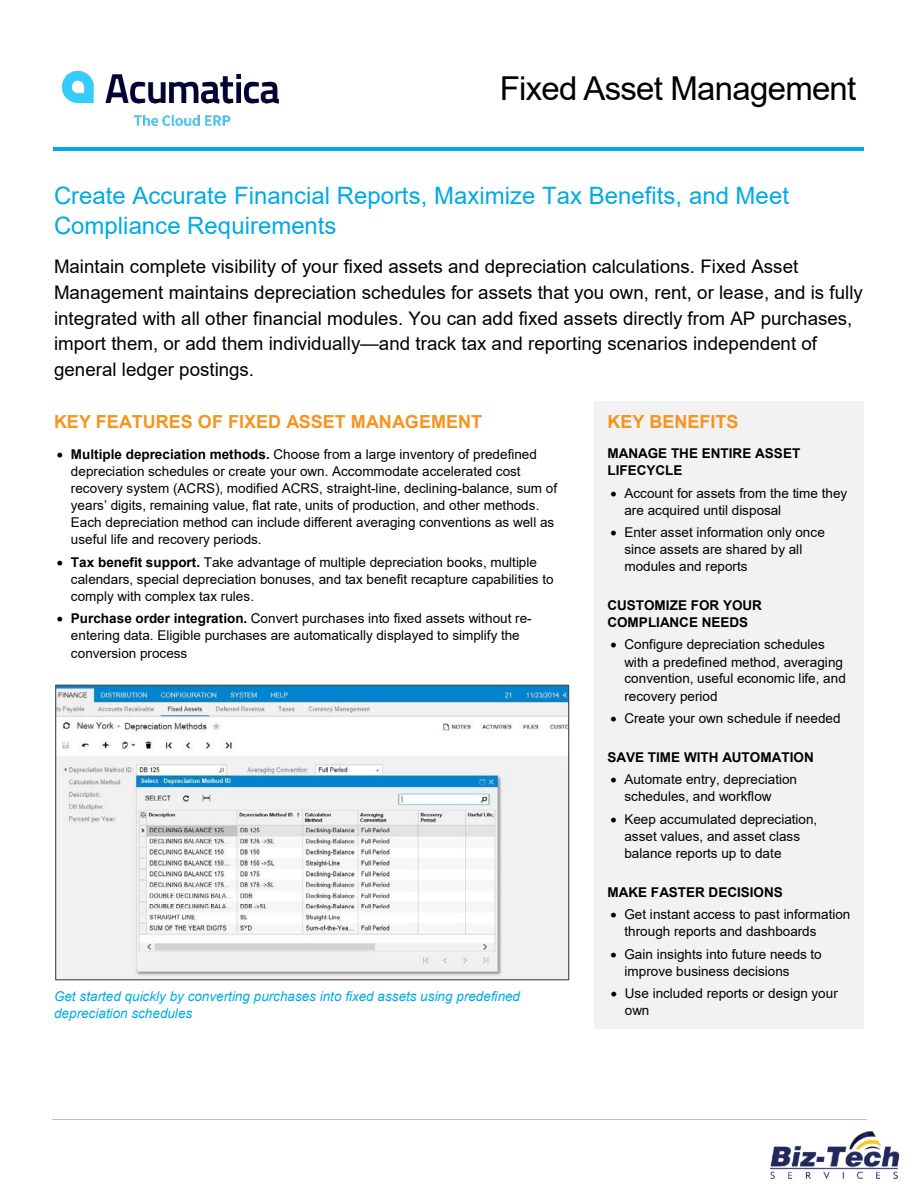
<style>
.page{position:relative;width:918px;height:1188px;background:#fff}
.page>*{position:absolute;margin:0;border:0;box-sizing:border-box;transform-origin:0 0}
.t1{font:33px "Arial";letter-spacing:-.02em;color:#000}
.t2{font:24px/30.5px "Arial";color:#00aae6}
.t3{font:18.75px/25.8px "Arial";color:#000}
.t4{font:700 18px "Arial";color:#f7941f}
.t5{font:13.5px/17.1px "Arial";letter-spacing:.005em;color:#000}
.t6{font:700 13.5px/17.1px "Arial";color:#000}
.t7{font:italic 13.5px/17.1px "Arial";letter-spacing:.005em;color:#00aae6}
.s1{font-weight:700}
</style>
<div class="page">
<hr style="left:52px;top:1120px;width:814px;height:1px;background:#bfbfbf">
<hr style="left:53px;top:147px;width:285px;height:3px;background:#00aae6">
<hr style="left:340px;top:147px;width:524px;height:3px;background:#00aae6">
<div style="left:594px;top:402px;width:14px;height:627px;background:#f2f2f2"></div>
<div style="left:608px;top:402px;width:242px;height:43px;background:#f2f2f2"></div>
<div style="left:608px;top:445px;width:242px;height:17px;background:#f2f2f2"></div>
<div style="left:608px;top:462px;width:242px;height:22px;background:#f2f2f2"></div>
<div style="left:608px;top:484px;width:242px;height:18px;background:#f2f2f2"></div>
<div style="left:608px;top:502px;width:242px;height:21px;background:#f2f2f2"></div>
<div style="left:608px;top:523px;width:242px;height:18px;background:#f2f2f2"></div>
<div style="left:608px;top:541px;width:242px;height:18px;background:#f2f2f2"></div>
<div style="left:608px;top:559px;width:242px;height:21px;background:#f2f2f2"></div>
<div style="left:608px;top:580px;width:242px;height:17px;background:#f2f2f2"></div>
<div style="left:608px;top:597px;width:242px;height:17px;background:#f2f2f2"></div>
<div style="left:608px;top:614px;width:242px;height:22px;background:#f2f2f2"></div>
<div style="left:608px;top:636px;width:242px;height:18px;background:#f2f2f2"></div>
<div style="left:608px;top:654px;width:242px;height:17px;background:#f2f2f2"></div>
<div style="left:608px;top:671px;width:242px;height:17px;background:#f2f2f2"></div>
<div style="left:608px;top:688px;width:242px;height:22px;background:#f2f2f2"></div>
<div style="left:608px;top:710px;width:242px;height:22px;background:#f2f2f2"></div>
<div style="left:608px;top:732px;width:242px;height:17px;background:#f2f2f2"></div>
<div style="left:608px;top:749px;width:242px;height:22px;background:#f2f2f2"></div>
<div style="left:608px;top:771px;width:242px;height:18px;background:#f2f2f2"></div>
<div style="left:608px;top:789px;width:242px;height:21px;background:#f2f2f2"></div>
<div style="left:608px;top:810px;width:242px;height:18px;background:#f2f2f2"></div>
<div style="left:608px;top:828px;width:242px;height:17px;background:#f2f2f2"></div>
<div style="left:608px;top:845px;width:242px;height:22px;background:#f2f2f2"></div>
<div style="left:608px;top:867px;width:242px;height:17px;background:#f2f2f2"></div>
<div style="left:608px;top:884px;width:242px;height:22px;background:#f2f2f2"></div>
<div style="left:608px;top:906px;width:242px;height:18px;background:#f2f2f2"></div>
<div style="left:608px;top:924px;width:242px;height:21px;background:#f2f2f2"></div>
<div style="left:608px;top:945px;width:242px;height:18px;background:#f2f2f2"></div>
<div style="left:608px;top:963px;width:242px;height:22px;background:#f2f2f2"></div>
<div style="left:608px;top:985px;width:242px;height:18px;background:#f2f2f2"></div>
<div style="left:608px;top:1003px;width:242px;height:26px;background:#f2f2f2"></div>
<div style="left:850px;top:402px;width:14px;height:627px;background:#f2f2f2"></div>
<img style="left:57px;top:687px;width:510px;height:291px">
<div style="left:55px;top:685px;width:514px;height:295px;border:1px solid #484848"></div>
<img style="left:62px;top:71px;width:216px;height:55px">
<img style="left:763px;top:1120px;width:137px;height:59px">
<h1 class="t1" style="left:500px;top:66px;width:358px">Fixed Asset Management</h1>
<h2 class="t2" style="left:54px;top:180px;width:737px">Create Accurate Financial Reports, Maximize Tax Benefits, and Meet<br>Compliance Requirements</h2>
<p class="t3" style="left:54px;top:253px;width:810px">Maintain complete visibility of your fixed assets and depreciation calculations. Fixed Asset Management maintains depreciation schedules for assets that you own, rent, or lease, and is fully integrated with all other financial modules. You can add fixed assets directly from AP purchases, import them, or add them individually—and track tax and reporting scenarios independent of general ledger postings.</p>
<h3 class="t4" style="left:54px;top:408px;width:430px">KEY FEATURES OF FIXED ASSET MANAGEMENT</h3>
<p class="t5" style="left:71px;top:445px;width:488px"><span class="s1">Multiple depreciation methods.</span> Choose from a large inventory of predefined depreciation schedules or create your own. Accommodate accelerated cost recovery system (ACRS), modified ACRS, straight-line, declining-balance, sum of years’ digits, remaining value, flat rate, units of production, and other methods.<br>Each depreciation method can include different averaging conventions as well as useful life and recovery periods.</p>
<p class="t5" style="left:71px;top:553px;width:484px"><span class="s1">Tax benefit support.</span> Take advantage of multiple depreciation books, multiple calendars, special depreciation bonuses, and tax benefit recapture capabilities to comply with complex tax rules.</p>
<p class="t5" style="left:71px;top:610px;width:462px"><span class="s1">Purchase order integration.</span> Convert purchases into fixed assets without re&shy;entering data. Eligible purchases are automatically displayed to simplify the conversion process</p>
<h3 class="t4" style="left:608px;top:408px;width:132px">KEY BENEFITS</h3>
<p class="t6" style="left:608px;top:445px;width:194px">MANAGE THE ENTIRE ASSET<br>LIFECYCLE</p>
<p class="t5" style="left:624px;top:484px;width:224px">Account for assets from the time they are acquired until disposal</p>
<p class="t5" style="left:624px;top:524px;width:202px">Enter asset information only once since assets are shared by all modules and reports</p>
<p class="t6" style="left:608px;top:597px;width:156px">CUSTOMIZE FOR YOUR<br>COMPLIANCE NEEDS</p>
<p class="t5" style="left:624px;top:636px;width:223px">Configure depreciation schedules with a predefined method, averaging convention, useful economic life, and recovery period</p>
<p class="t5" style="left:624px;top:710px;width:218px">Create your own schedule if needed</p>
<p class="t6" style="left:608px;top:749px;width:208px">SAVE TIME WITH AUTOMATION</p>
<p class="t5" style="left:624px;top:771px;width:174px">Automate entry, depreciation schedules, and workflow</p>
<p class="t5" style="left:624px;top:811px;width:194px">Keep accumulated depreciation, asset values, and asset class balance reports up to date</p>
<p class="t6" style="left:608px;top:883px;width:177px">MAKE FASTER DECISIONS</p>
<p class="t5" style="left:624px;top:906px;width:228px">Get instant access to past information through reports and dashboards</p>
<p class="t5" style="left:624px;top:945px;width:199px">Gain insights into future needs to improve business decisions</p>
<p class="t5" style="left:625px;top:985px;width:215px">Use included reports or design your own</p>
<p class="t7" style="left:54px;top:988px;width:468px">Get started quickly by converting purchases into fixed assets using predefined depreciation schedules</p>
</div>
